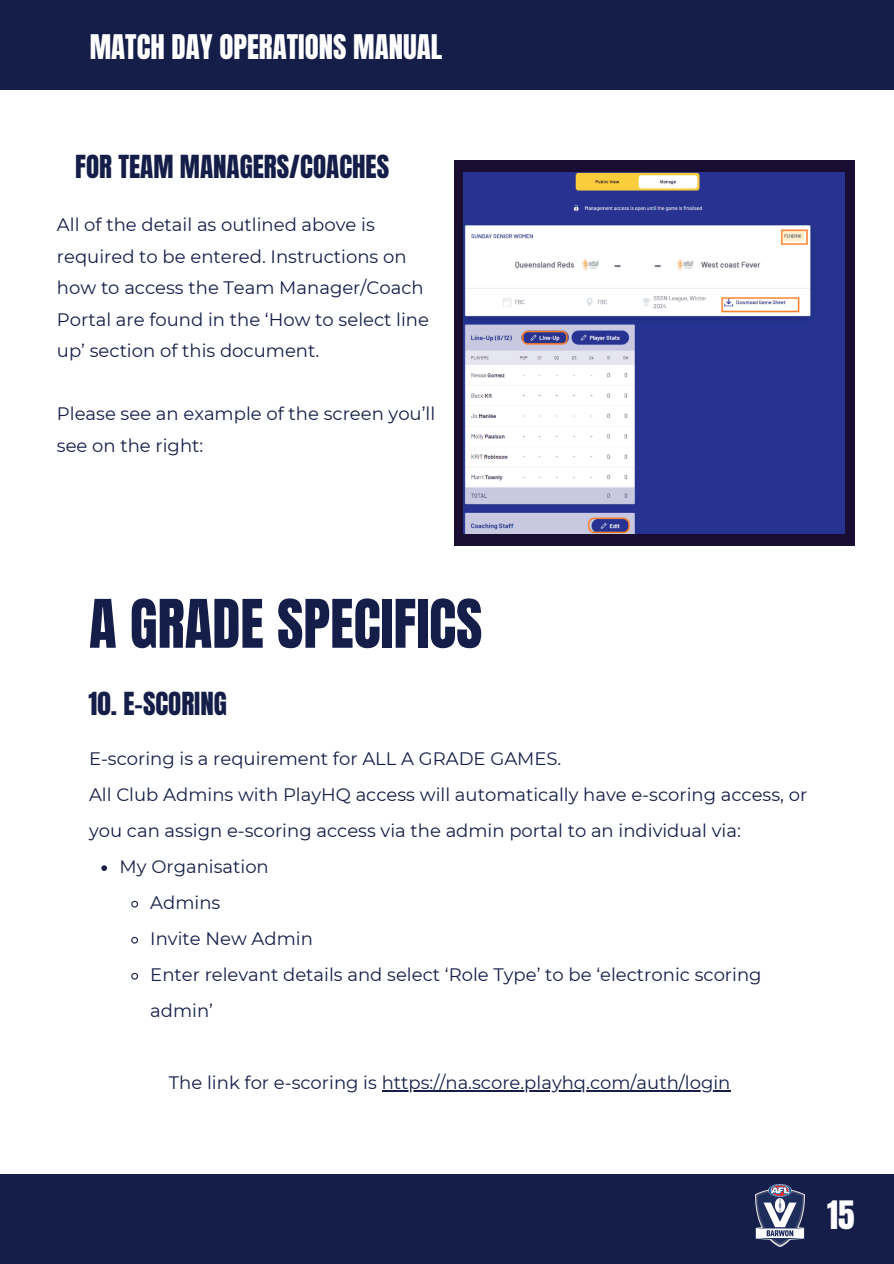
<style>
.page{position:relative;width:894px;height:1264px;background:#fff}
.page>*{position:absolute;margin:0;border:0;box-sizing:border-box;transform-origin:0 0}
.t1{font:56.85px "Anton";color:#151e49}
.t2{font:33.3px "Anton";color:#fff}
.t3{font:28.8px "Anton";color:#fff}
.t4{font:27px "Anton";color:#151e49}
.t5{font:18px/31.5px "Montserrat";color:#151e49}
</style>
<div class="page">
<div style="left:0;top:1174px;width:893px;height:89px;background:#151e49"></div>
<img style="left:755px;top:1184px;width:49px;height:62px">
<div style="left:0;top:0;width:893px;height:89px;background:#151e49"></div>
<svg style="left:101px;top:865px;width:6px;height:6px"></svg>
<svg style="left:131px;top:900px;width:7px;height:8px"></svg>
<svg style="left:131px;top:936px;width:7px;height:8px"></svg>
<svg style="left:131px;top:972px;width:7px;height:8px"></svg>
<hr style="left:381px;top:1090px;width:349px;height:1px;background:#151e49">
<div style="left:454px;top:160px;width:400px;height:385px;background:#190e32"></div>
<img style="left:464px;top:172px;width:380px;height:361px">
<p class="t3" style="left:90px;top:26px;width:354px">MATCH DAY OPERATIONS MANUAL</p>
<p class="t4" style="left:75px;top:148px;width:315px">FOR TEAM MANAGERS/COACHES</p>
<p class="t5" style="left:57px;top:209px;width:373px">All of the detail as outlined above is required to be entered. Instructions on how to access the Team Manager/Coach Portal are found in the ‘How to select line up’ section of this document.</p>
<p class="t5" style="left:57px;top:398px;width:380px">Please see an example of the screen you’ll see on the right:</p>
<p class="t1" style="left:89px;top:583px;width:394px">A GRADE SPECIFICS</p>
<p class="t4" style="left:89px;top:684px;width:140px">10. E-SCORING</p>
<h3 class="t5" style="left:89px;top:743px;width:474px">E-scoring is a requirement for ALL A GRADE GAMES.</h3>
<p class="t5" style="left:89px;top:776px;width:719px;line-height:36px">All Club Admins with PlayHQ access will automatically have e-scoring access, or you can assign e-scoring access via the admin portal to an individual via:</p>
<p class="t5" style="left:120px;top:851px;width:151px">My Organisation</p>
<p class="t5" style="left:150px;top:887px;width:72px">Admins</p>
<p class="t5" style="left:150px;top:923px;width:164px">Invite New Admin</p>
<h1 class="t5" style="left:150px;top:956px;width:612px;line-height:36px">Enter relevant details and select ‘Role Type’ to be ‘electronic scoring admin’</h1>
<p class="t5" style="left:169px;top:1067px;width:563px">The link for e-scoring is https://na.score.playhq.com/auth/login</p>
<h2 class="t2" style="left:827px;top:1190px;width:29px">15</h2>
</div>
